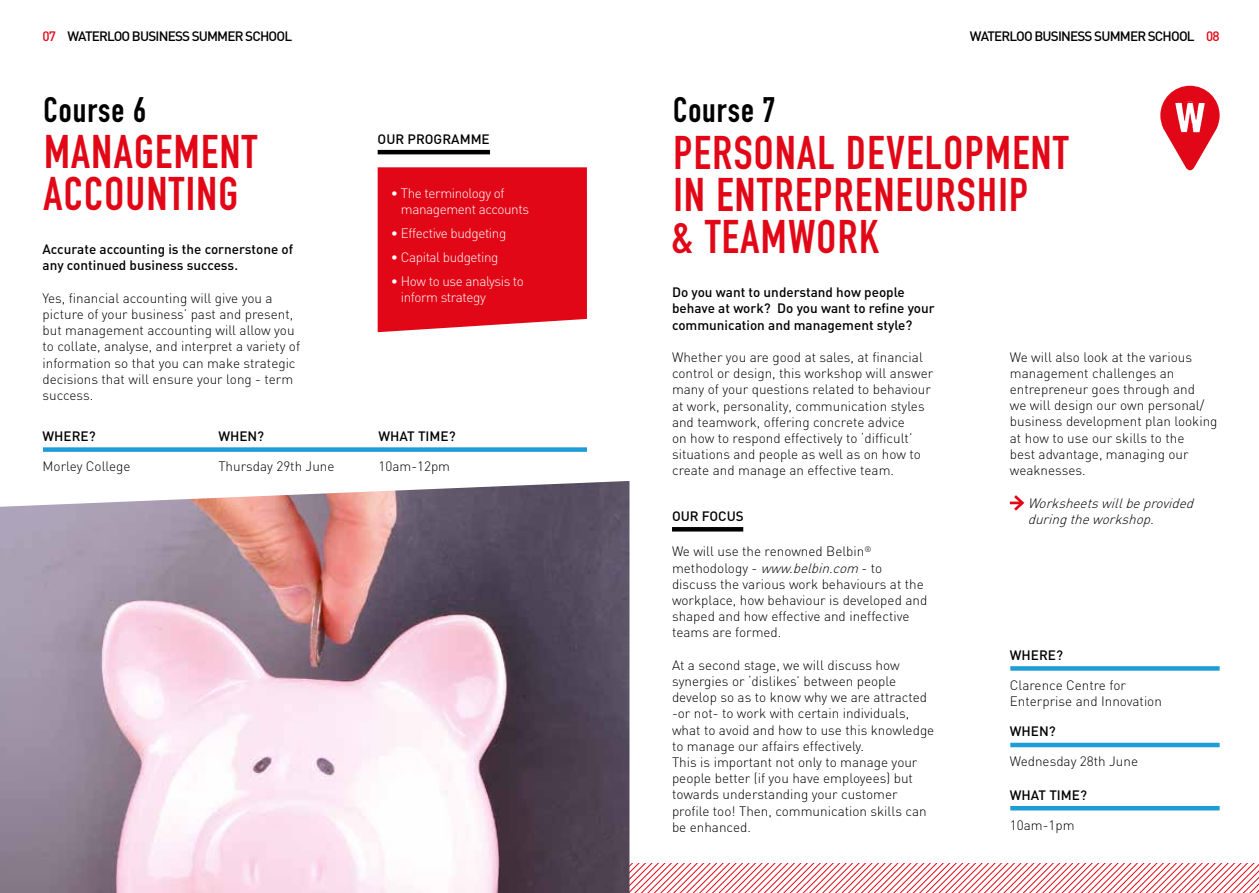
<style>
.page{position:relative;width:1259px;height:893px;background:#fff}
.page>*{position:absolute;margin:0;border:0;box-sizing:border-box;transform-origin:0 0}
.t1{font:46.5px/42px "DIN Engschrift";letter-spacing:.03em;color:#e20717}
.t2{font:34.95px "DIN Engschrift";letter-spacing:.03em;color:#000}
.t3{font:300 13.5px/16.2px "DIN";color:#000}
.t4{font:500 13.5px/16.2px "DIN";color:#000}
.t5{font:300 13.5px/16.2px "DIN";letter-spacing:-.03em;color:#fff}
.t6{font:500 13.5px "DIN";letter-spacing:-.06em;color:#000}
.t7{font:italic 300 13.5px/16.2px "DIN";color:#000}
.s1{color:#e20717}
.s2{font-style:italic}
</style>
<div class="page">
<svg style="left:1010px;top:495px;width:15px;height:16px"></svg>
<svg style="left:629px;top:863px;width:630px;height:30px"></svg>
<svg style="left:1160px;top:86px;width:59px;height:85px"></svg>
<div style="left:378px;top:167px;width:209px;height:165px;background:#e20717"></div>
<hr style="left:378px;top:150px;width:112px;height:4px;background:#000">
<div style="left:1010px;top:666px;width:209px;height:5px;background:#1d9dd8"></div>
<hr style="left:1010px;top:743px;width:209px;height:4px;background:#1d9dd8">
<hr style="left:1010px;top:806px;width:209px;height:4px;background:#1d9dd8">
<hr style="left:672px;top:527px;width:71px;height:4px;background:#000">
<img style="left:0;top:481px;width:629px;height:412px">
<div style="left:43px;top:447px;width:544px;height:5px;background:#1d9dd8"></div>
<p class="t6" style="left:43px;top:28px;width:251px"><span class="s1">07</span> WATERLOO BUSINESS SUMMER SCHOOL</p>
<p class="t6" style="left:970px;top:28px;width:251px">WATERLOO BUSINESS SUMMER SCHOOL <span class="s1">08</span></p>
<h2 class="t2" style="left:44px;top:89px;width:104px">Course 6</h2>
<h2 class="t2" style="left:673px;top:89px;width:104px">Course 7</h2>
<h1 class="t1" style="left:43px;top:131px;width:215px">MANAGEMENT<br>ACCOUNTING</h1>
<p class="t4" style="left:43px;top:241px;width:252px">Accurate accounting is the cornerstone of any continued business success.</p>
<p class="t3" style="left:43px;top:290px;width:259px">Yes, financial accounting will give you a picture of your business’ past and present, but management accounting will allow you to collate, analyse, and interpret a variety of information so that you can make strategic decisions that will ensure your long - term success.</p>
<p class="t4" style="left:378px;top:130px;width:114px">OUR PROGRAMME</p>
<p class="t5" style="left:401px;top:185px;width:130px;text-indent:-10px">• The terminology of management accounts</p>
<p class="t5" style="left:391px;top:225px;width:117px">• Effective budgeting</p>
<p class="t5" style="left:391px;top:249px;width:109px">• Capital budgeting</p>
<p class="t5" style="left:401px;top:273px;width:125px;text-indent:-10px">• How to use analysis to inform strategy</p>
<p class="t4" style="left:43px;top:428px;width:55px">WHERE?</p>
<p class="t4" style="left:218px;top:428px;width:47px">WHEN?</p>
<p class="t4" style="left:378px;top:428px;width:79px">WHAT TIME?</p>
<p class="t3" style="left:43px;top:458px;width:89px">Morley College</p>
<p class="t3" style="left:218px;top:458px;width:118px">Thursday 29th June</p>
<p class="t3" style="left:378px;top:458px;width:73px">10am-12pm</p>
<h1 class="t1" style="left:671px;top:132px;width:399px">PERSONAL DEVELOPMENT<br>IN ENTREPRENEURSHIP<br>&amp; TEAMWORK</h1>
<p class="t4" style="left:672px;top:284px;width:264px">Do you want to understand how people behave at work? Do you want to refine your communication and management style?</p>
<p class="t3" style="left:672px;top:349px;width:263px">Whether you are good at sales, at financial control or design, this workshop will answer many of your questions related to behaviour at work, personality, communication styles and teamwork, offering concrete advice<br>on how to respond effectively to ‘difficult’ situations and people as well as on how to create and manage an effective team.</p>
<p class="t4" style="left:672px;top:507px;width:73px">OUR FOCUS</p>
<p class="t3" style="left:1010px;top:349px;width:209px">We will also look at the various management challenges an entrepreneur goes through and<br>we will design our own personal/ business development plan looking at how to use our skills to the<br>best advantage, managing our weaknesses.</p>
<p class="t7" style="left:1027px;top:494px;width:171px">Worksheetswillbeprovided duringtheworkshop.</p>
<p class="t3" style="left:672px;top:543px;width:257px">We will use the renowned Belbin<sup>®<br></sup>m et h o d o lo gy - <span class="s2">www.belbin.com</span> - to discuss the various work behaviours at the workplace, how behaviour is developed and shaped and how effective and ineffective teams are formed.</p>
<p class="t3" style="left:672px;top:657px;width:264px">At a second stage, we will discuss how synergies or ‘dislikes’ between people develop so as to know why we are attracted -or not- to work with certain individuals, what to avoid and how to use this knowledge to manage our affairs effectively.<br>This is important not only to manage your people better (if you have employees) but towards understanding your customer profile too! Then, communication skills can be enhanced.</p>
<p class="t4" style="left:1010px;top:646px;width:55px">WHERE?</p>
<p class="t3" style="left:1010px;top:677px;width:154px">Clarence Centre for<br>Enterprise and Innovation</p>
<p class="t4" style="left:1010px;top:723px;width:47px">WHEN?</p>
<p class="t3" style="left:1010px;top:753px;width:130px">Wednesday 28th June</p>
<p class="t4" style="left:1010px;top:786px;width:79px">WHAT TIME?</p>
<p class="t3" style="left:1010px;top:816px;width:66px">10am-1pm</p>
</div>
